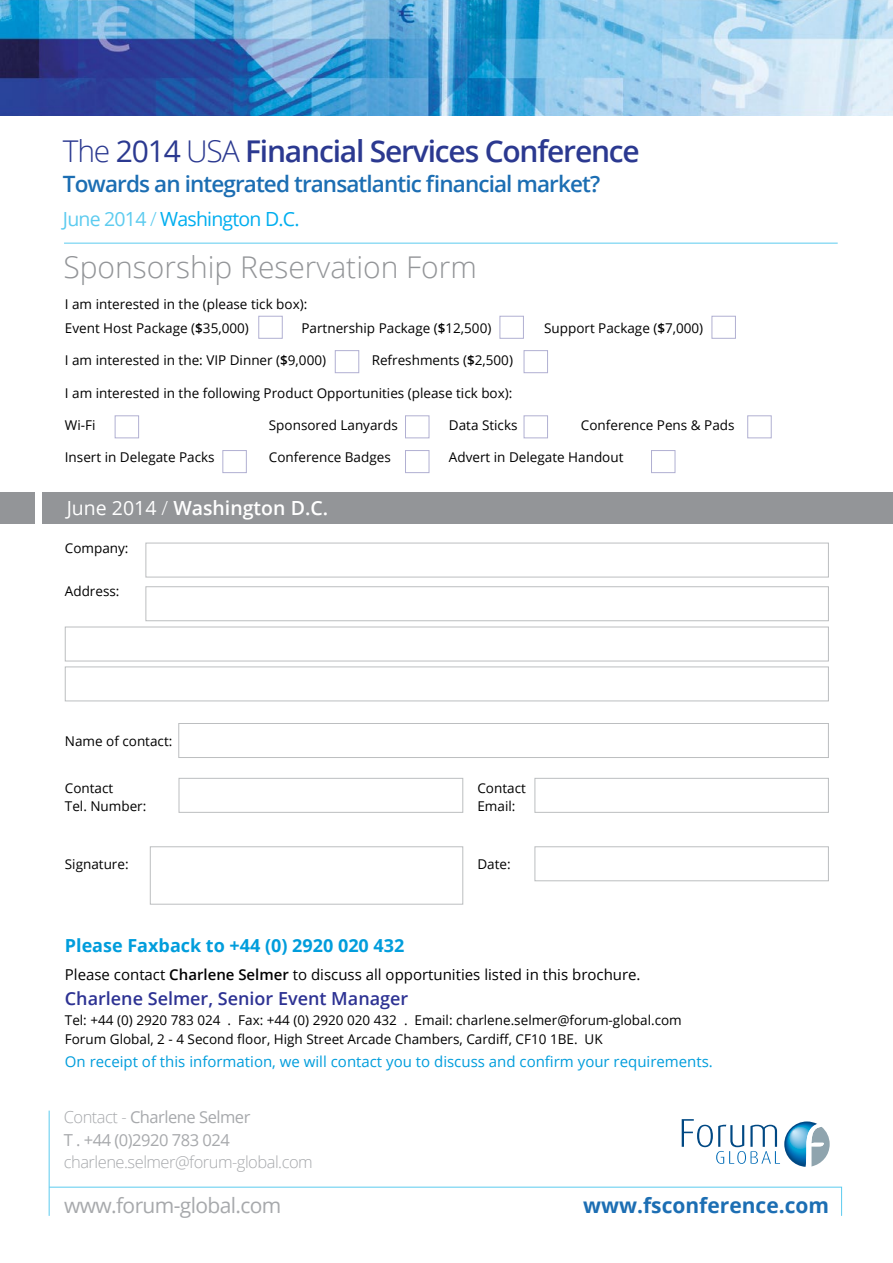
<style>
.page{position:relative;width:893px;height:1263px;background:#fff}
.page>*{position:absolute;margin:0;border:0;box-sizing:border-box;transform-origin:0 0}
.t1{font:600 30px "Open Sans";letter-spacing:-.04em;color:#2b3990}
.t2{font:300 30px "Open Sans";color:#939598}
.t3{font:600 22.5px "Open Sans";letter-spacing:-.04em;color:#1c6eb3}
.t4{font:21px "Open Sans";letter-spacing:-.03em;color:#a7a9ac}
.t5{font:700 21px "Open Sans";color:#1c6eb3}
.t6{font:19.5px "Open Sans";letter-spacing:-.04em;color:#00aeef}
.t7{font:600 19.5px "Open Sans";color:#fff}
.t8{font:600 18px "Open Sans";color:#2d3293}
.t9{font:700 18px "Open Sans";color:#009ddc}
.t10{font:16.5px/22.5px "Open Sans";letter-spacing:-.03em;color:#a7a9ac}
.t11{font:300 16.5px "Open Sans";letter-spacing:-.03em;color:#a7a9ac}
.t12{font:15px "Open Sans";color:#009ddc}
.t13{font:15px "Open Sans";color:#000}
.t14{font:13.5px/23.7px "Open Sans";color:#000}
.s1{font-weight:300}
.s2{font-weight:400}
.s3{color:#5ccbef}
.s4{font-weight:300;color:#5ccbef}
.s5{font-weight:600}
</style>
<div class="page">
<img style="left:1px;top:0;width:892px;height:116px">
<svg style="left:48px;top:1186px;width:794px;height:30px"></svg>
<hr style="left:49px;top:1110px;width:1px;height:106px;background:#5ccbef">
<hr style="left:64px;top:243px;width:774px;height:1px;background:#5ccbef">
<svg style="left:682px;top:1119px;width:148px;height:48px"></svg>
<div style="left:43px;top:493px;width:850px;height:31px;background:#939598"></div>
<div style="left:0;top:493px;width:34px;height:31px;background:#939598"></div>
<svg style="left:258px;top:316px;width:25px;height:23px"></svg>
<svg style="left:523px;top:350px;width:25px;height:23px"></svg>
<svg style="left:335px;top:350px;width:24px;height:23px"></svg>
<svg style="left:115px;top:415px;width:24px;height:23px"></svg>
<svg style="left:405px;top:415px;width:25px;height:23px"></svg>
<svg style="left:222px;top:450px;width:25px;height:23px"></svg>
<svg style="left:405px;top:450px;width:25px;height:23px"></svg>
<svg style="left:651px;top:450px;width:25px;height:23px"></svg>
<svg style="left:523px;top:415px;width:25px;height:23px"></svg>
<svg style="left:747px;top:415px;width:25px;height:23px"></svg>
<svg style="left:499px;top:316px;width:25px;height:23px"></svg>
<svg style="left:711px;top:316px;width:25px;height:23px"></svg>
<svg style="left:178px;top:777px;width:286px;height:36px"></svg>
<svg style="left:150px;top:846px;width:314px;height:59px"></svg>
<svg style="left:145px;top:542px;width:684px;height:36px"></svg>
<svg style="left:64px;top:586px;width:765px;height:116px"></svg>
<svg style="left:178px;top:723px;width:651px;height:35px"></svg>
<svg style="left:534px;top:777px;width:295px;height:36px"></svg>
<svg style="left:534px;top:846px;width:295px;height:35px"></svg>
<h1 class="t1" style="left:63px;top:131px;width:578px"><span class="s1">The</span> <span class="s2">2014</span> <span class="s1">USA</span> Financial Services Conference</h1>
<h2 class="t3" style="left:63px;top:168px;width:539px">Towards an integrated transatlantic financial market?</h2>
<h3 class="t6" style="left:63px;top:205px;width:238px"><span class="s3">June 2014</span> <span class="s4">/</span> Washington D.C.</h3>
<h1 class="t2" style="left:63px;top:247px;width:415px">Sponsorship Reservation Form</h1>
<p class="t14" style="left:65px;top:292px;width:244px">I am interested in the (please tick box):<br>Event Host Package (<span class="s5">$</span>35,000)</p>
<p class="t14" style="left:301px;top:316px;width:191px">Partnership Package (<span class="s5">$</span>12,500)</p>
<p class="t14" style="left:544px;top:316px;width:161px">Support Package (<span class="s5">$</span>7,000)</p>
<p class="t14" style="left:65px;top:348px;width:263px">I am interested in the: VIP Dinner (<span class="s5">$</span>9,000)</p>
<p class="t14" style="left:372px;top:348px;width:143px">Refreshments (<span class="s5">$</span>2,500)</p>
<p class="t14" style="left:65px;top:380px;width:449px">I am interested in the following Product Opportunities (please tick box):</p>
<p class="t14" style="left:65px;top:413px;width:32px">Wi-Fi</p>
<p class="t14" style="left:269px;top:413px;width:130px">Sponsored Lanyards</p>
<p class="t14" style="left:449px;top:413px;width:70px">Data Sticks</p>
<p class="t14" style="left:581px;top:413px;width:155px">Conference Pens &amp; Pads</p>
<p class="t14" style="left:65px;top:445px;width:151px">Insert in Delegate Packs</p>
<p class="t14" style="left:269px;top:445px;width:123px">Conference Badges</p>
<p class="t14" style="left:449px;top:445px;width:176px">Advert in Delegate Handout</p>
<h3 class="t7" style="left:67px;top:495px;width:263px"><span class="s2">June 2014</span> <span class="s1">/</span> Washington D.C.</h3>
<p class="t14" style="left:65px;top:536px;width:65px">Company:</p>
<p class="t14" style="left:65px;top:579px;width:56px">Address:</p>
<p class="t14" style="left:65px;top:728px;width:109px">Name of contact:</p>
<p class="t14" style="left:65px;top:776px;width:50px">Contact</p>
<p class="t14" style="left:477px;top:776px;width:50px">Contact</p>
<p class="t14" style="left:65px;top:794px;width:83px">Tel. Number:</p>
<p class="t14" style="left:477px;top:794px;width:39px">Email:</p>
<p class="t14" style="left:65px;top:852px;width:65px">Signature:</p>
<p class="t14" style="left:477px;top:852px;width:35px">Date:</p>
<h3 class="t9" style="left:65px;top:932px;width:341px">Please Faxback to +44 (0) 2920 020 432</h3>
<p class="t13" style="left:65px;top:964px;width:577px">Please contact <span class="s5">Charlene Selmer</span> to discuss all opportunities listed in this brochure.</p>
<h3 class="t8" style="left:65px;top:986px;width:345px">Charlene Selmer, Senior Event Manager</h3>
<p class="t14" style="left:65px;top:1010px;width:618px;line-height:19.5px">Tel: +44 (0) 2920 783 024 . Fax: +44 (0) 2920 020 432 . Email: charlene.selmer@forum-global.com<br>Forum Global, 2 - 4 Second floor, High Street Arcade Chambers, Cardiff, CF10 1BE. UK</p>
<p class="t12" style="left:65px;top:1051px;width:650px">On receipt of this information, we will contact you to discuss and confirm your requirements.</p>
<p class="t10" style="left:64px;top:1105px;width:188px"><span class="s1">Contact -</span> Charlene Selmer<br>T . +44 (0)2920 783 024</p>
<p class="t11" style="left:64px;top:1151px;width:251px">charlene.selmer@forum-global.com</p>
<h3 class="t4" style="left:64px;top:1191px;width:219px">www.forum-global.com</h3>
<h3 class="t5" style="left:583px;top:1190px;width:247px">www.fsconference.com</h3>
</div>
